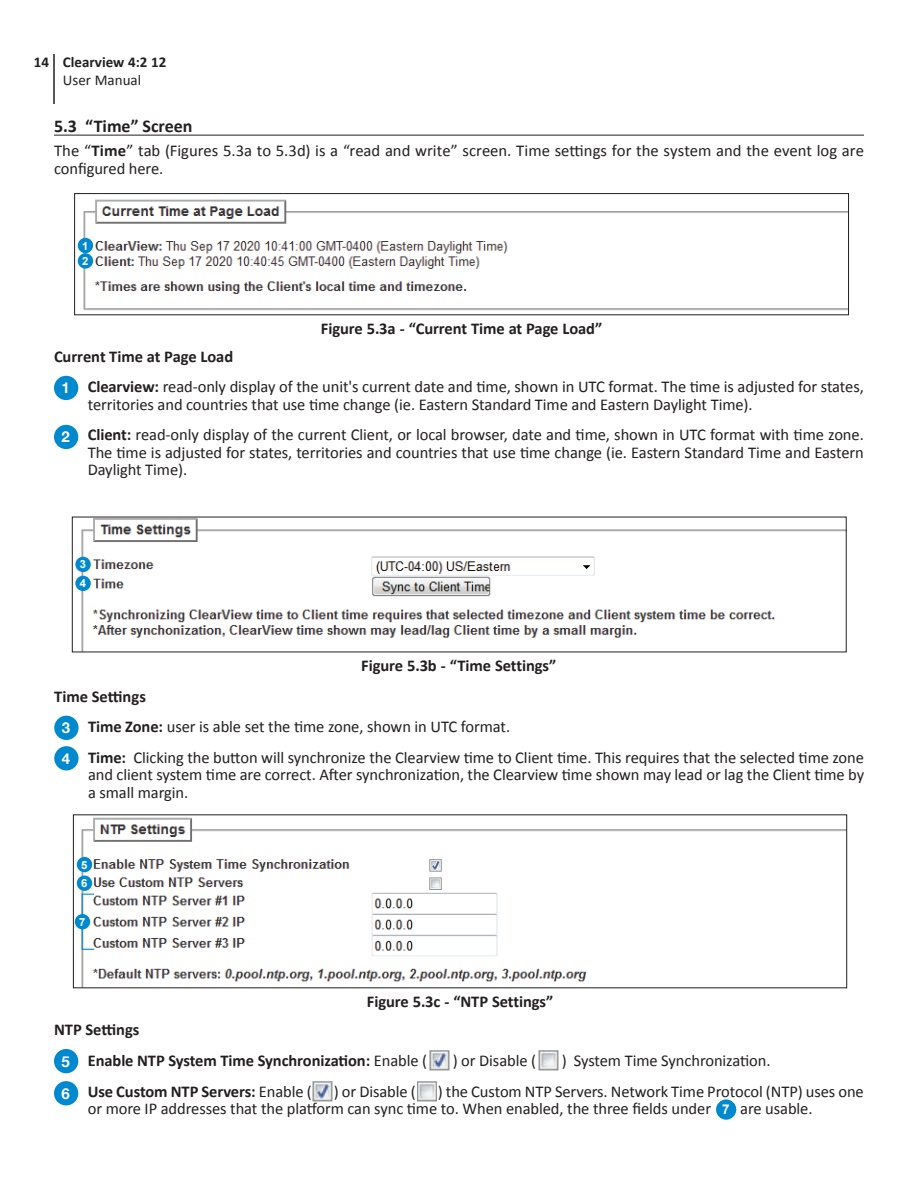
<style>
.page{position:relative;width:918px;height:1188px;background:#fff}
.page>*{position:absolute;margin:0;border:0;box-sizing:border-box;transform-origin:0 0}
.t1{font:700 18px "Calibri";color:#231f20}
.t2{font:16.5px/30.8px "Calibri";letter-spacing:-.005em;color:#231f20}
.t3{font:700 16.5px/30.8px "Calibri";letter-spacing:-.005em;color:#231f20}
.t4{font:700 15px "Calibri";color:#231f20}
.t5{font:15px "Calibri";color:#231f20}
.t6{font:700 15px/30.5px "Helvetica Neue";color:#fff}
.t7{font:700 13.5px "Arial";color:#fff}
.t8{font:700 11.25px/15.5px "Arial";color:#fff}
.s1{font-weight:700}
.s2{font-weight:400}
</style>
<div class="page">
<hr style="left:53px;top:54px;width:2px;height:50px;background:#231f20">
<hr style="left:54px;top:135px;width:810px;height:1px;background:#231f20">
<img style="left:77px;top:199px;width:770px;height:112px">
<div style="left:74px;top:193px;width:775px;height:122px;border:1px solid #231f20"></div>
<div style="left:78px;top:238px;width:15px;height:15px;background:#0089cf;border-radius:50%"></div>
<div style="left:78px;top:253px;width:15px;height:16px;background:#0089cf;border-radius:50%"></div>
<div style="left:54px;top:376px;width:24px;height:24px;background:#0089cf;border-radius:50%"></div>
<div style="left:54px;top:425px;width:24px;height:24px;background:#0089cf;border-radius:50%"></div>
<img style="left:79px;top:519px;width:766px;height:131px">
<div style="left:75px;top:557px;width:16px;height:15px;background:#0089cf;border-radius:50%"></div>
<div style="left:75px;top:576px;width:16px;height:15px;background:#0089cf;border-radius:50%"></div>
<div style="left:54px;top:716px;width:25px;height:24px;background:#0089cf;border-radius:50%"></div>
<div style="left:54px;top:746px;width:25px;height:24px;background:#0089cf;border-radius:50%"></div>
<img style="left:75px;top:817px;width:770px;height:169px">
<div style="left:77px;top:857px;width:15px;height:15px;background:#0089cf;border-radius:50%"></div>
<div style="left:77px;top:876px;width:15px;height:15px;background:#0089cf;border-radius:50%"></div>
<div style="left:82px;top:894px;width:13px;height:56px;border:1px solid #0089cf"></div>
<div style="left:75px;top:914px;width:15px;height:15px;background:#0089cf;border-radius:50%"></div>
<img style="left:430px;top:1051px;width:19px;height:19px">
<img style="left:313px;top:1082px;width:19px;height:19px">
<img style="left:539px;top:1051px;width:19px;height:19px">
<img style="left:417px;top:1082px;width:20px;height:19px">
<div style="left:54px;top:1049px;width:24px;height:24px;background:#0089cf;border-radius:50%"></div>
<div style="left:54px;top:1081px;width:24px;height:24px;background:#0089cf;border-radius:50%"></div>
<div style="left:716px;top:1099px;width:20px;height:21px;background:#0089cf;border-radius:50%"></div>
<p class="t4" style="left:34px;top:52px;width:134px">14 Clearview 4:2 12</p>
<p class="t5" style="left:63px;top:70px;width:80px">User Manual</p>
<p class="t1" style="left:54px;top:114px;width:140px">5.3 “Time” Screen</p>
<p class="t2" style="left:54px;top:142px;width:811px;line-height:18px">The “<span class="s1">Time</span>” tab (Figures 5.3a to 5.3d) is a “read and write” screen. Time settings for the system and the event log are configured here.</p>
<p class="t8" style="left:82px;top:238px;width:8px">1<br>2</p>
<p class="t3" style="left:321px;top:313px;width:283px">Figure 5.3a - “Current Time at Page Load”</p>
<p class="t2" style="left:88px;top:341px;width:778px;text-indent:-34px"><span class="s1">Current Time at Page Load<br>Clearview:</span> read-only display of the unit's current date and time, shown in UTC format. The time is adjusted for states,</p>
<p class="t2" style="left:88px;top:389px;width:778px">territories and countries that use time change (ie. Eastern Standard Time and Eastern Daylight Time).<br><span class="s1">Client:</span> read-only display of the current Client, or local browser, date and time, shown in UTC format with time zone.</p>
<p class="t2" style="left:88px;top:444px;width:778px;line-height:17.2px">The time is adjusted for states, territories and countries that use time change (ie. Eastern Standard Time and Eastern<br>Daylight Time).</p>
<p class="t6" style="left:62px;top:372px;width:10px">1</p>
<p class="t6" style="left:62px;top:421px;width:10px">2</p>
<p class="t8" style="left:80px;top:555px;width:8px;line-height:19px">3<br>4</p>
<p class="t3" style="left:361px;top:650px;width:196px">Figure 5.3b - “Time Settings”</p>
<p class="t2" style="left:88px;top:681px;width:778px;text-indent:-34px"><span class="s1">Time Settings<br>Time Zone:</span> user is able set the time zone, shown in UTC format.<br><span class="s1">Time:</span> Clicking the button will synchronize the Clearview time to Client time. This requires that the selected time zone</p>
<p class="t2" style="left:88px;top:766px;width:778px;line-height:17.2px">and client system time are correct. After synchronization, the Clearview time shown may lead or lag the Client time by a small margin.</p>
<p class="t6" style="left:62px;top:712px;width:10px">3<br>4</p>
<p class="t8" style="left:81px;top:856px;width:8px;line-height:18.6px">5<br>6</p>
<p class="t8" style="left:79px;top:914px;width:8px">7</p>
<p class="t3" style="left:367px;top:986px;width:188px">Figure 5.3c - “NTP Settings”</p>
<p class="t3" style="left:88px;top:1014px;width:341px;text-indent:-34px">NTP Settings<br>Enable NTP System Time Synchronization: <span class="s2">Enable (</span></p>
<p class="t2" style="left:453px;top:1045px;width:85px">) or Disable (</p>
<p class="t2" style="left:562px;top:1045px;width:210px">) System Time Synchronization.</p>
<p class="t6" style="left:62px;top:1045px;width:10px;line-height:32.1px">5<br>6</p>
<p class="t2" style="left:88px;top:1083px;width:778px;line-height:17.2px;text-indent:350px">) the Custom NTP Servers. Network Time Protocol (NTP) uses one or more IP addresses that the platform can sync time to. When enabled, the three fields under</p>
<p class="t3" style="left:88px;top:1076px;width:226px">Use Custom NTP Servers: <span class="s2">Enable (</span></p>
<p class="t2" style="left:334px;top:1076px;width:84px">) or Disable (</p>
<p class="t2" style="left:740px;top:1093px;width:74px">are usable.</p>
<p class="t7" style="left:722px;top:1101px;width:9px">7</p>
</div>
